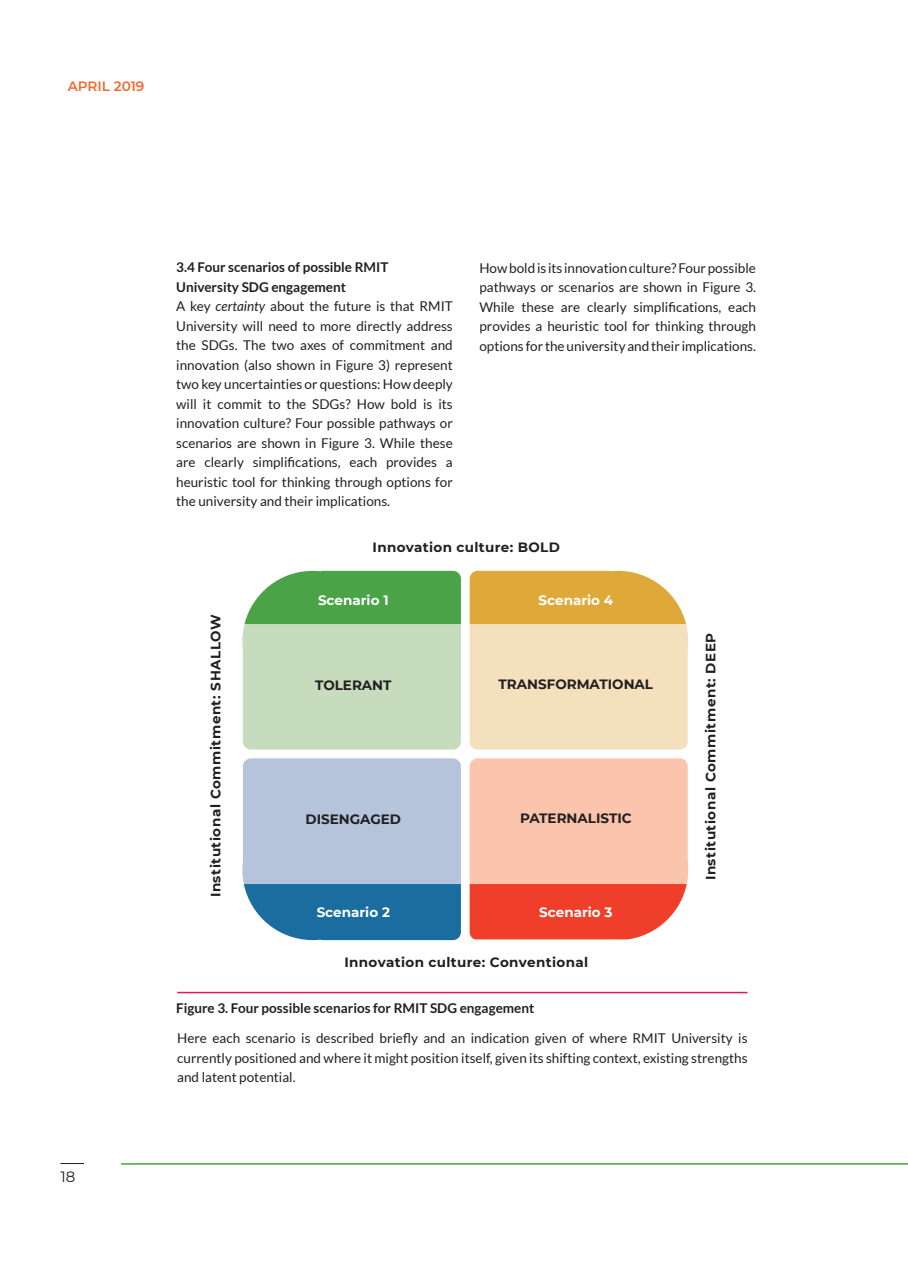
<style>
.page{position:relative;width:908px;height:1273px;background:#fff}
.page>*{position:absolute;margin:0;border:0;box-sizing:border-box;transform-origin:0 0}
.t1{font:15px "Montserrat";color:#231f20}
.t2{font:600 13.65px "Montserrat";color:#f26830}
.t3{font:13.5px/19.5px "Lato";color:#231f20;text-align:justify}
.t4{font:700 13.5px "Montserrat";letter-spacing:.025em;color:#231f20}
.t5{font:700 13.5px "Lato";color:#231f20}
.t6{font:700 13.5px "Montserrat";color:#231f20}
.t7{font:700 13.5px "Montserrat";color:#fff}
.s1{font-weight:700}
.s2{font-style:italic}
</style>
<div class="page">
<hr style="left:177px;top:991px;width:570px;height:2px;background:#df1568">
<svg style="left:60px;top:1163px;width:24px;height:1px"></svg>
<hr style="left:121px;top:1163px;width:786px;height:1px;background:#4aa346">
<svg style="left:242px;top:571px;width:219px;height:178px;background:#a7cd9e"></svg>
<svg style="left:469px;top:571px;width:219px;height:178px;background:#eed29b"></svg>
<svg style="left:469px;top:758px;width:219px;height:182px;background:#f7a18b"></svg>
<svg style="left:242px;top:758px;width:219px;height:182px;background:#8cadcb"></svg>
<p class="t2" style="left:68px;top:77px;width:78px">APRIL 2019</p>
<p class="t1" style="left:60px;top:1166px;width:16px">18</p>
<p class="t3" style="left:176px;top:257px;width:278px;text-align:left"><span class="s1">3.4 Four scenarios of possible RMIT<br>University SDG engagement<br></span>A key <span class="s2">certainty</span> about the future is that RMIT U niversity will need to more directly address the SDGs. The two axes of commitment and innovation (also shown in Figure 3) represent two key uncertainties or questions: How deeply will it commit to the SDGs? How bold is its innovation culture? Four possible pathways or scenarios are shown in Figure 3. While these are clearly simplifications, each provides a heuristic tool for thinking through options for the university and their implications.</p>
<p class="t3" style="left:479px;top:258px;width:278px">How bold is its innovation culture? Four possible pathways or scenarios are shown in Figure 3.<br>While these are clearly simplifications, each provides a heuristic tool for thinking through options for the university and their implications.</p>
<p class="t4" style="left:372px;top:537px;width:189px">Innovation culture: BOLD</p>
<p class="t4" style="left:206px;top:897px;width:285px;rotate:-90deg">Institutional Commitment: SHALLOW</p>
<p class="t7" style="left:318px;top:590px;width:72px">Scenario 1</p>
<p class="t7" style="left:538px;top:590px;width:76px">Scenario 4</p>
<p class="t6" style="left:315px;top:675px;width:78px">TOLERANT</p>
<p class="t6" style="left:498px;top:674px;width:156px">TRANSFORMATIONAL</p>
<p class="t6" style="left:305px;top:809px;width:97px">DISENGAGED</p>
<p class="t6" style="left:520px;top:808px;width:113px">PATERNALISTIC</p>
<p class="t7" style="left:316px;top:902px;width:75px">Scenario 2</p>
<p class="t7" style="left:539px;top:902px;width:75px">Scenario 3</p>
<p class="t4" style="left:344px;top:953px;width:245px">Innovation culture: Conventional</p>
<p class="t5" style="left:176px;top:1000px;width:227px">Figure 3. Four possible scenarios for RMIT</p>
<p class="t5" style="left:430px;top:1000px;width:106px">SDG engagement</p>
<p class="t4" style="left:700px;top:880px;width:249px;rotate:-90deg">Institutional Commitment: DEEP</p>
<p class="t3" style="left:177px;top:1028px;width:571px">Here each scenario is described briefly and an indication given of where RMIT University is currently positioned and where it might position itself, given its shifting context, existing strengths and latent potential.</p>
</div>
